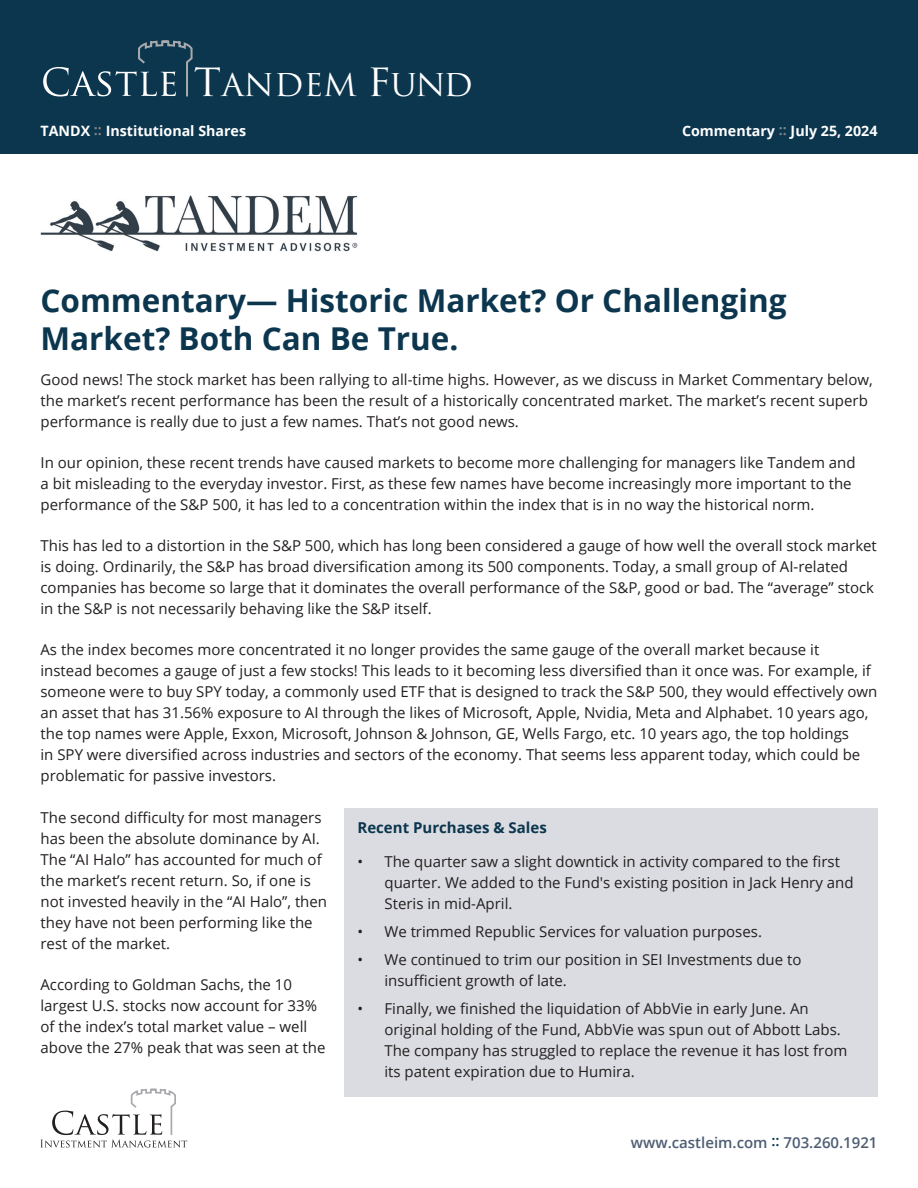
<style>
.page{position:relative;width:918px;height:1188px;background:#fff}
.page>*{position:absolute;margin:0;border:0;box-sizing:border-box;transform-origin:0 0}
.t1{font:700 31.5px/37.8px "Open Sans";color:#0b364e}
.t2{font:30.6px "Trajan";color:#231f20;scale:1.05 1}
.t3{font:30.6px "Trajan";color:#fff;scale:1.05 1}
.body{font:15px/21px "Open Sans";color:#231f20}
.t4{font:600 15px "Open Sans";color:#4d5d72}
.body-2{font:700 15px "Open Sans";color:#0b364e}
.t5{font:700 14.25px "Open Sans";color:#fff}
.s1{font-size:37.8px}
.s2{color:#808285}
.s3{color:#0b364e}
</style>
<div class="page">
<div style="left:0;top:0;width:918px;height:154px;background:#0b364e"></div>
<svg style="left:43px;top:40px;width:150px;height:57px"></svg>
<svg style="left:41px;top:1089px;width:146px;height:58px"></svg>
<img style="left:40px;top:195px;width:318px;height:57px">
<div style="left:344px;top:808px;width:534px;height:289px;background:#dbdce1"></div>
<h2 class="t3" style="left:194px;top:67px;width:267px"><span class="s1">T</span>ANDEM <span class="s1">F</span>UND</h2>
<p class="t5" style="left:40px;top:121px;width:207px">TANDX <span class="s2">::</span> Institutional Shares</p>
<p class="t5" style="left:682px;top:121px;width:197px">Commentary <span class="s2">::</span> July 25, 2024</p>
<p class="t1" style="left:40px;top:281px;width:748px">Commentary— Historic Market? Or Challenging<br>Market? Both Can Be True.</p>
<p class="body" style="left:40px;top:368px;width:834px">Good news! The stock market has been rallying to all-time highs. However, as we discuss in Market Commentary below, the market’s recent performance has been the result of a historically concentrated market. The market’s recent superb performance is really due to just a few names. That’s not good news.</p>
<p class="body" style="left:40px;top:452px;width:817px">In our opinion, these recent trends have caused markets to become more challenging for managers like Tandem and a bit misleading to the everyday investor. First, as these few names have become increasingly more important to the performance of the S&amp;P 500, it has led to a concentration within the index that is in no way the historical norm.</p>
<p class="body" style="left:40px;top:535px;width:838px">This has led to a distortion in the S&amp;P 500, which has long been considered a gauge of how well the overall stock market is doing. Ordinarily, the S&amp;P has broad diversification among its 500 components. Today, a small group of AI-related companies has become so large that it dominates the overall performance of the S&amp;P, good or bad. The “average” stock in the S&amp;P is not necessarily behaving like the S&amp;P itself.</p>
<p class="body" style="left:40px;top:639px;width:838px">As the index becomes more concentrated it no longer provides the same gauge of the overall market because it<br>instead becomes a gauge of just a few stocks! This leads to it becoming less diversified than it once was. For example, if someone were to buy SPY today, a commonly used ETF that is designed to track the S&amp;P 500, they would effectively own an asset that has 31.56% exposure to AI through the likes of Microsoft, Apple, Nvidia, Meta and Alphabet. 10 years ago, the top names were Apple, Exxon, Microsoft, Johnson &amp; Johnson, GE, Wells Fargo, etc. 10 years ago, the top holdings<br>in SPY were diversified across industries and sectors of the economy. That seems less apparent today, which could be problematic for passive investors.</p>
<p class="body" style="left:40px;top:806px;width:288px">The second difficulty for most managers has been the absolute dominance by AI.<br>The “AI Halo” has accounted for much of the market’s recent return. So, if one is not invested heavily in the “AI Halo”, then they have not been performing like the rest of the market.</p>
<p class="body" style="left:40px;top:974px;width:287px">According to Goldman Sachs, the 10 largest U.S. stocks now account for 33% of the index’s total market value – well above the 27% peak that was seen at the</p>
<h2 class="t2" style="left:187px;top:408px;width:267px"><span class="s1">T</span>ANDEM <span class="s1">F</span>UND</h2>
<h2 class="t2" style="left:182px;top:576px;width:267px"><span class="s1">T</span>ANDEM <span class="s1">F</span>UND</h2>
<p class="body-2" style="left:357px;top:817px;width:191px">Recent Purchases &amp; Sales</p>
<p class="body" style="left:384px;top:851px;width:471px;text-indent:-27px">• The quarter saw a slight downtick in activity compared to the first quarter. We added to the Fund's existing position in Jack Henry and<br>Steris in mid-April.</p>
<p class="body" style="left:357px;top:921px;width:406px">• We trimmed Republic Services for valuation purposes.</p>
<p class="body" style="left:384px;top:948px;width:419px;text-indent:-27px">• We continued to trim our position in SEI Investments due to insufficient growth of late.</p>
<p class="body" style="left:384px;top:997px;width:464px;text-indent:-27px">• Finally, we finished the liquidation of AbbVie in early June. An original holding of the Fund, AbbVie was spun out of Abbott Labs.<br>The company has struggled to replace the revenue it has lost from its patent expiration due to Humira.</p>
<p class="t4" style="left:631px;top:1132px;width:248px">www.castleim.com <span class="s3">::</span> 703.260.1921</p>
</div>
